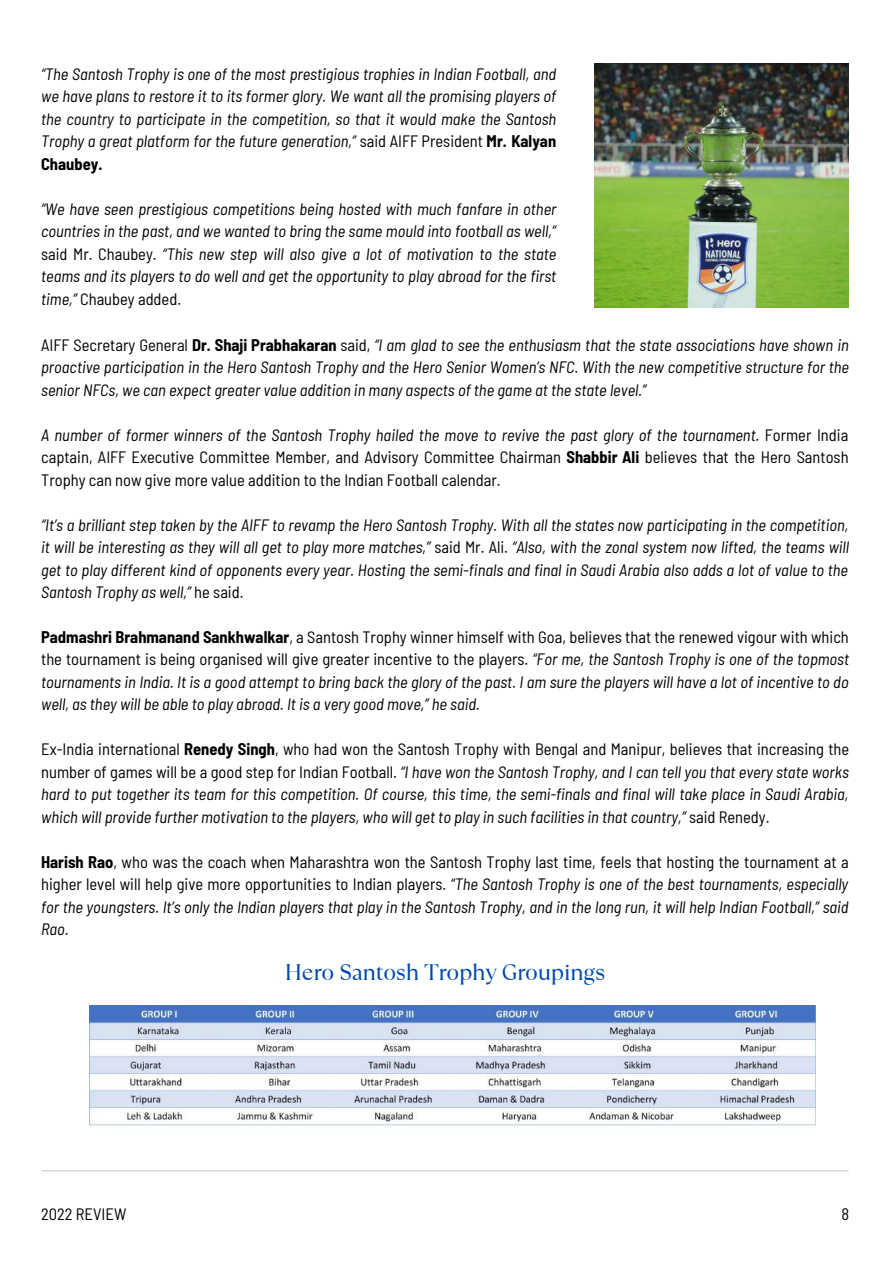
<style>
.page{position:relative;width:893px;height:1264px;background:#fff}
.page>*{position:absolute;margin:0;border:0;box-sizing:border-box;transform-origin:0 0}
.t1{font:22.5px "TT Ramillas";letter-spacing:-.015em;color:#004aad}
.t2{font:italic semi-condensed 16.5px/22.5px "Barlow";color:#000;text-align:justify}
.t3{font:semi-condensed 16.5px/22.5px "Barlow";color:#000;text-align:justify}
.s1{font-style:normal}
.s2{font-weight:700;font-style:normal}
.s3{font-style:italic}
.s4{font-weight:700}
</style>
<div class="page">
<hr style="left:41px;top:1170px;width:807px;height:1px;background:#000">
<img style="left:594px;top:64px;width:254px;height:244px">
<img style="left:89px;top:1005px;width:726px;height:121px">
<p class="t2" style="left:41px;top:62px;width:516px">“The Santosh Trophy is one of the most prestigious trophies in Indian Football, and we have plans to restore it to its former glory. We want all the promising players of the country to participate in the competition, so that it would make the Santosh Trophy a great platform for the future generation,” <span class="s1">said AIFF President</span> <span class="s2">Mr. Kalyan Chaubey.</span></p>
<p class="t2" style="left:41px;top:197px;width:516px">“We have seen prestigious competitions being hosted with much fanfare in other countries in the past, and we wanted to bring the same mould into football as well,” <span class="s1">said Mr. Chaubey.</span> “This new step will also give a lot of motivation to the state teams and its players to do well and get the opportunity to play abroad for the first time,” <span class="s1">Chaubey added.</span></p>
<p class="t2" style="left:41px;top:333px;width:809px"><span class="s1">AIFF Secretary General</span> <span class="s2">Dr. Shaji Prabhakaran</span> <span class="s1">said,</span> “I am glad to see the enthusiasm that the state associations have shown in proactive participation in the Hero Santosh Trophy and the Hero Senior Women’s NFC. With the new competitive structure for the senior NFCs, we can expect greater value addition in many aspects of the game at the state level.”</p>
<p class="t3" style="left:41px;top:423px;width:808px"><span class="s3">A number of former winners of the Santosh Trophy hailed the move to revive the past glory of the tournament.</span> Former India captain, AIFF Executive Committee Member, and Advisory Committee Chairman <span class="s4">Shabbir Ali</span> believes that the Hero Santosh Trophy can now give more value addition to the Indian Football calendar.</p>
<p class="t2" style="left:41px;top:512px;width:809px">“It’s a brilliant step taken by the AIFF to revamp the Hero Santosh Trophy. With all the states now participating in the competition, it will be interesting as they will all get to play more matches,” <span class="s1">said Mr. Ali.</span> “Also, with the zonal system now lifted, the teams will get to play different kind of opponents every year. Hosting the semi-finals and final in Saudi Arabia also adds a lot of value to the Santosh Trophy as well,” <span class="s1">he said.</span></p>
<p class="t2" style="left:41px;top:625px;width:809px"><span class="s2">Padmashri Brahmanand Sankhwalkar</span><span class="s1">, a Santosh Trophy winner himself with Goa, believes that the renewed vigour with which the tournament is being organised will give greater incentive to the players.</span> “For me, the Santosh Trophy is one of the topmost tournaments in India. It is a good attempt to bring back the glory of the past. I am sure the players will have a lot of incentive to do well, as they will be able to play abroad. It is a very good move,” he said.</p>
<p class="t2" style="left:41px;top:737px;width:809px"><span class="s1">Ex-India international</span> <span class="s2">Renedy Singh</span><span class="s1">, who had won the Santosh Trophy with Bengal and Manipur, believes that increasing the number of games will be a good step for Indian Football.</span> “I have won the Santosh Trophy, and I can tell you that every state works hard to put together its team for this competition. Of course, this time, the semi-finals and final will take place in Saudi Arabia, which will provide further motivation to the players, who will get to play in such facilities in that country,” <span class="s1">said Renedy.</span></p>
<p class="t2" style="left:41px;top:850px;width:809px"><span class="s2">Harish Rao</span><span class="s1">, who was the coach when Maharashtra won the Santosh Trophy last time, feels that hosting the tournament at a higher level will help give more opportunities to Indian players.</span> “The Santosh Trophy is one of the best tournaments, especially for the youngsters. It’s only the Indian players that play in the Santosh Trophy, and in the long run, it will help Indian Football,” said Rao.</p>
<h1 class="t1" style="left:285px;top:956px;width:322px">Hero Santosh Trophy Groupings</h1>
<p class="t3" style="left:41px;top:1201px;width:87px">2022 REVIEW</p>
<p class="t3" style="left:841px;top:1201px;width:9px">8</p>
</div>
